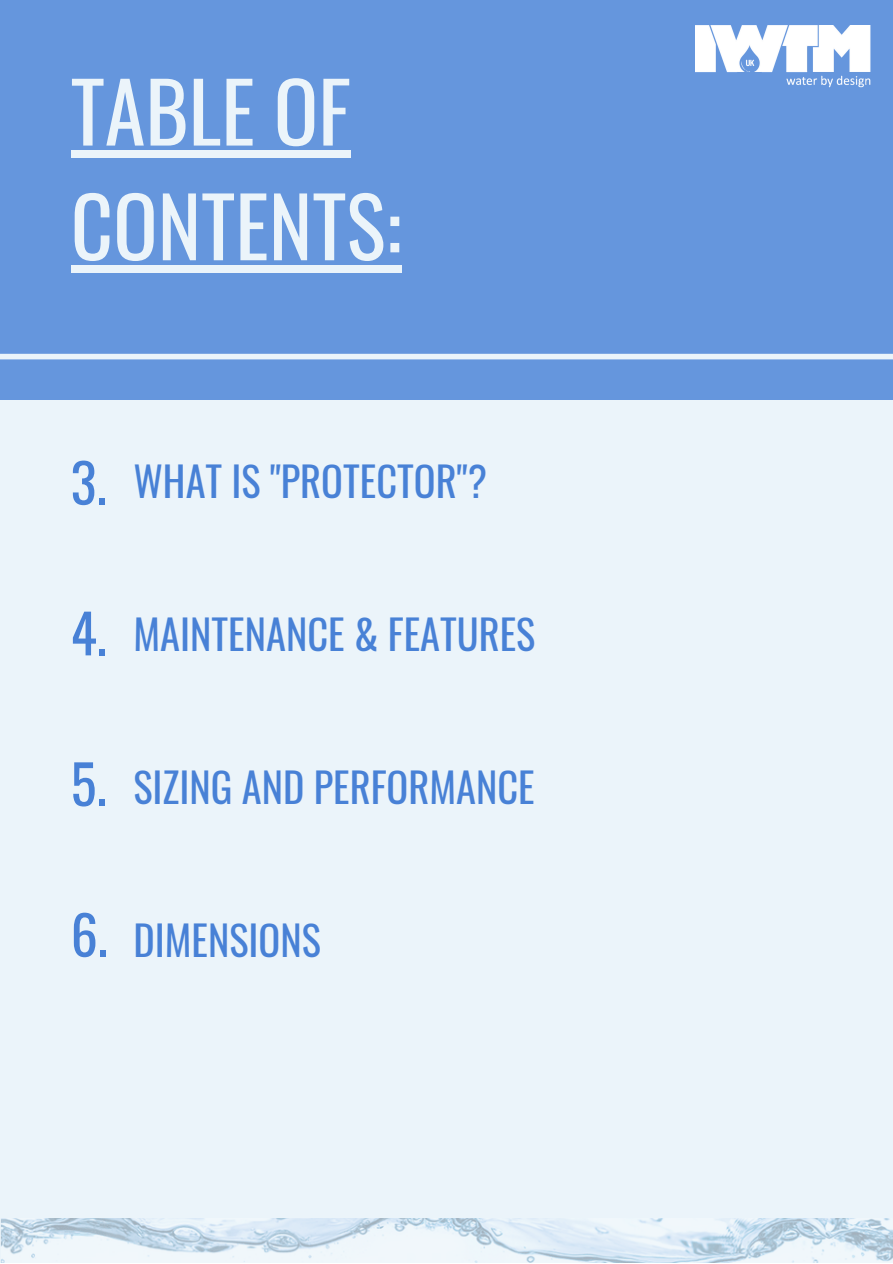
<style>
.page{position:relative;width:893px;height:1264px;background:#fff}
.page>*{position:absolute;margin:0;border:0;box-sizing:border-box;transform-origin:0 0}
.t1{font:82.5px/114.6px "Oswald";color:#ebf4fa}
.t2{font:54px "Oswald";color:#4881d6}
.t3{font:40.5px "Oswald";color:#4881d6}
</style>
<div class="page">
<div style="left:0;top:0;width:892px;height:1262px;background:#ebf4fa"></div>
<div style="left:0;top:0;width:892px;height:399px;background:#6596dd"></div>
<div style="left:71px;top:150px;width:279px;height:8px;background:#ebf4fa"></div>
<div style="left:71px;top:265px;width:330px;height:8px;background:#ebf4fa"></div>
<div style="left:0;top:354px;width:892px;height:5px;background:#ebf4fa"></div>
<img style="left:1px;top:1218px;width:891px;height:44px">
<img style="left:695px;top:25px;width:176px;height:63px">
<h1 class="t1" style="left:71px;top:51px;width:332px">TABLE OF<br>CONTENTS:</h1>
<h2 class="t2" style="left:71px;top:440px;width:37px">3.</h2>
<p class="t3" style="left:133px;top:449px;width:355px">WHAT IS "PROTECTOR"?</p>
<h2 class="t2" style="left:71px;top:591px;width:38px">4.</h2>
<p class="t3" style="left:133px;top:602px;width:403px">MAINTENANCE &amp; FEATURES</p>
<h2 class="t2" style="left:71px;top:741px;width:37px">5.</h2>
<p class="t3" style="left:133px;top:755px;width:403px">SIZING AND PERFORMANCE</p>
<h2 class="t2" style="left:71px;top:892px;width:39px">6.</h2>
<p class="t3" style="left:133px;top:908px;width:189px">DIMENSIONS</p>
</div>
